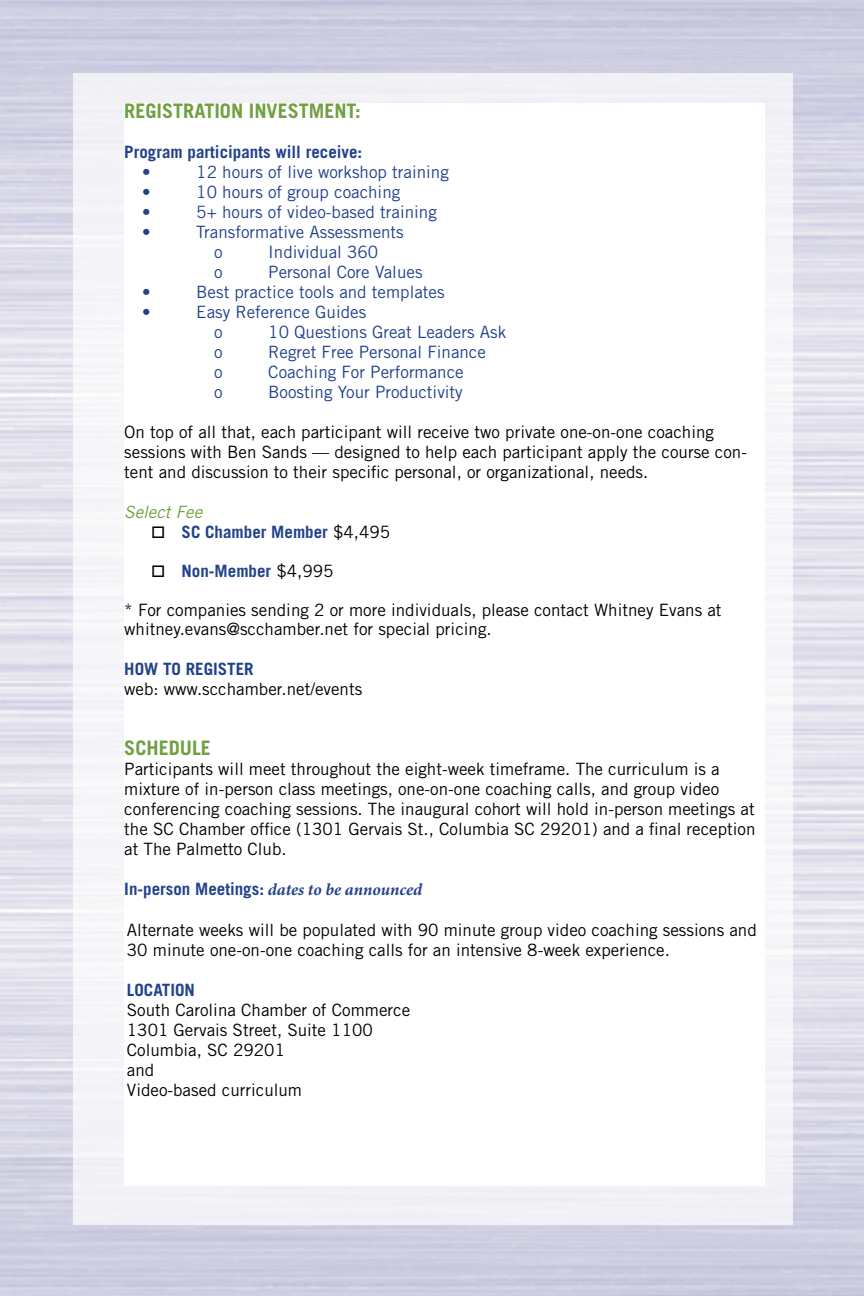
<style>
.page{position:relative;width:864px;height:1296px;background:#fff}
.page>*{position:absolute;margin:0;border:0;box-sizing:border-box;transform-origin:0 0}
.t1{font:700 20px "Trade Gothic LT Std";color:#70a041}
.t2{font:17px/20px "Trade Gothic LT Std";color:#000}
.t3{font:17px/20px "Trade Gothic LT Std";color:#22428c}
.t4{font:700 17px "Trade Gothic LT Std";color:#22428c}
.t5{font:italic 17px "Trade Gothic LT Std";color:#70a041}
.s1{color:#000}
.s2{font-weight:400;color:#000}
.s3{font-family:"Minion Pro";font-style:italic}
</style>
<div class="page">
<div style="left:73px;top:73px;width:720px;height:1152px;background:#f3f3f8"></div>
<div style="left:124px;top:103px;width:641px;height:1083px;background:#fff"></div>
<p class="t1" style="left:124px;top:98px;width:238px">REGISTRATION INVESTMENT:</p>
<p class="t4" style="left:124px;top:141px;width:240px">Program participants will receive:</p>
<p class="t3" style="left:142px;top:162px;width:10px">•</p>
<p class="t3" style="left:196px;top:162px;width:254px">12 hours of live workshop training</p>
<p class="t3" style="left:142px;top:182px;width:10px">•</p>
<p class="t3" style="left:196px;top:182px;width:205px">10 hours of group coaching</p>
<p class="t3" style="left:142px;top:202px;width:10px">•</p>
<p class="t3" style="left:196px;top:202px;width:242px">5+ hours of video-based training</p>
<p class="t3" style="left:142px;top:222px;width:10px">•</p>
<p class="t3" style="left:214px;top:222px;width:191px;text-indent:-18px">Transformative Assessments o</p>
<p class="t3" style="left:268px;top:242px;width:112px">Individual 360</p>
<p class="t3" style="left:214px;top:262px;width:10px">o</p>
<p class="t3" style="left:268px;top:262px;width:156px">Personal Core Values</p>
<p class="t3" style="left:142px;top:282px;width:10px">•</p>
<p class="t3" style="left:196px;top:282px;width:250px">Best practice tools and templates</p>
<p class="t3" style="left:142px;top:302px;width:10px">•</p>
<p class="t3" style="left:214px;top:302px;width:153px;text-indent:-18px">Easy Reference Guides o</p>
<p class="t3" style="left:268px;top:322px;width:239px">10 Questions Great Leaders Ask</p>
<p class="t3" style="left:214px;top:342px;width:10px">o</p>
<p class="t3" style="left:268px;top:342px;width:219px">Regret Free Personal Finance</p>
<p class="t3" style="left:214px;top:362px;width:10px">o</p>
<p class="t3" style="left:268px;top:362px;width:197px">Coaching For Performance</p>
<p class="t3" style="left:214px;top:382px;width:10px">o</p>
<p class="t3" style="left:268px;top:382px;width:196px">Boosting Your Productivity</p>
<p class="t2" style="left:124px;top:422px;width:624px">On top of all that, each participant will receive two private one-on-one coaching sessions with Ben Sands — designed to help each participant apply the course con&shy;tent and discussion to their specific personal, or organizational, needs.</p>
<p class="t5" style="left:124px;top:501px;width:79px">Select Fee</p>
<p class="t4" style="left:151px;top:521px;width:240px"><span class="s1">□</span> SC Chamber Member <span class="s2">$4,495</span></p>
<p class="t4" style="left:151px;top:560px;width:184px"><span class="s1">□</span> Non-Member <span class="s2">$4,995</span></p>
<p class="t2" style="left:124px;top:600px;width:599px;line-height:19.2px">* For companies sending 2 or more individuals, please contact Whitney Evans at whitney.evans@scchamber.net for special pricing.</p>
<p class="t4" style="left:124px;top:659px;width:131px">HOW TO REGISTER</p>
<p class="t2" style="left:124px;top:679px;width:240px">web: www.scchamber.net/events</p>
<p class="t1" style="left:124px;top:736px;width:88px">SCHEDULE</p>
<p class="t2" style="left:124px;top:759px;width:633px">Participants will meet throughout the eight-week timeframe. The curriculum is a mixture of in-person class meetings, one-on-one coaching calls, and group video conferencing coaching sessions. The inaugural cohort will hold in-person meetings at the SC Chamber office (1301 Gervais St., Columbia SC 29201) and a final reception at The Palmetto Club.</p>
<p class="t4" style="left:124px;top:879px;width:300px">In-person Meetings: <span class="s3">dates to be announced</span></p>
<p class="t2" style="left:127px;top:920px;width:631px">Alternate weeks will be populated with 90 minute group video coaching sessions and<br>30 minute one-on-one coaching calls for an intensive 8-week experience.</p>
<p class="t4" style="left:127px;top:980px;width:70px">LOCATION</p>
<p class="t2" style="left:127px;top:1000px;width:285px">South Carolina Chamber of Commerce<br>1301 Gervais Street, Suite 1100<br>Columbia, SC 29201<br>and<br>Video-based curriculum</p>
</div>
